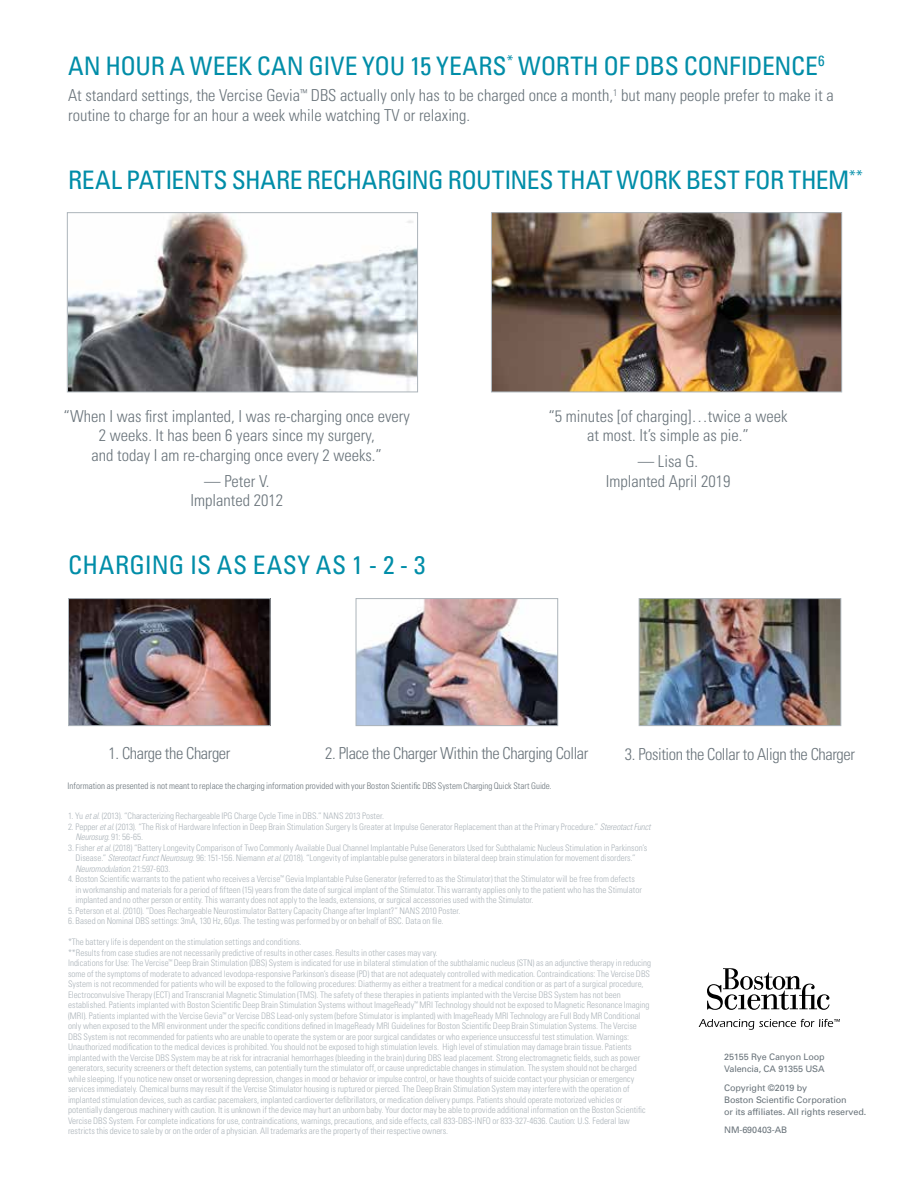
<style>
.page{position:relative;width:918px;height:1188px;background:#fff}
.page>*{position:absolute;margin:0;border:0;box-sizing:border-box;transform-origin:0 0}
.t1{font:condensed 25.5px "Univers";letter-spacing:-.01em;color:#008da8}
.t2{font:condensed 25.5px "Univers";letter-spacing:.015em;color:#008da8}
.t3{font:300 condensed 16.5px/19.5px "Univers";color:#6a747b;text-align:center}
.t4{font:300 condensed 16.5px "Univers";letter-spacing:-.025em;color:#6a747b}
.t5{font:300 condensed 9px/10.5px "Univers";color:#acb4ba}
.t6{font:300 condensed 9px "Univers";color:#6a747b}
.t7{font:9px/12px "Univers";letter-spacing:-.01em;color:#6a747b}
.s1{font-style:italic}
</style>
<div class="page">
<svg style="left:707px;top:968px;width:123px;height:42px"></svg>
<svg style="left:699px;top:1019px;width:141px;height:11px"></svg>
<img style="left:69px;top:214px;width:347px;height:176px">
<div style="left:67px;top:212px;width:351px;height:180px;border:1px solid #acb4ba"></div>
<img style="left:493px;top:214px;width:347px;height:176px">
<div style="left:491px;top:212px;width:351px;height:180px;border:1px solid #acb4ba"></div>
<img style="left:70px;top:600px;width:199px;height:124px">
<div style="left:68px;top:598px;width:203px;height:128px;border:1px solid #acb4ba"></div>
<img style="left:358px;top:600px;width:198px;height:124px">
<div style="left:356px;top:598px;width:202px;height:128px;border:1px solid #acb4ba"></div>
<img style="left:641px;top:600px;width:198px;height:124px">
<div style="left:639px;top:598px;width:202px;height:128px;border:1px solid #acb4ba"></div>
<h1 class="t1" style="left:68px;top:50px;width:758px">AN HOUR A WEEK CAN GIVE YOU 15 YEARS<sup>*</sup> WORTH OF DBS CONFIDENCE<sup>6</sup></h1>
<h2 class="t3" style="left:68px;top:85px;width:767px;text-align:left">At standard settings, the Vercise Gevia<sup>™</sup> DBS actually only has to be charged once a month,<sup>1</sup> but many people prefer to make it a routine to charge for an hour a week while watching TV or relaxing.</h2>
<h1 class="t1" style="left:68px;top:164px;width:796px">REAL PATIENTS SHARE RECHARGING ROUTINES THAT WORK BEST FOR THEM<sup>**</sup></h1>
<h2 class="t3" style="left:64px;top:406px;width:348px">“When I was first implanted, I was re-charging once every<br>2 weeks. It has been 6 years since my surgery,<br>and today I am re-charging once every 2 weeks.”</h2>
<h2 class="t3" style="left:191px;top:471px;width:94px">— Peter V.<br>Implanted 2012</h2>
<h1 class="t2" style="left:68px;top:549px;width:359px">CHARGING IS AS EASY AS 1 - 2 - 3</h1>
<h2 class="t3" style="left:548px;top:406px;width:241px">“5 minutes [of charging]…twice a week at most. It’s simple as pie.”</h2>
<h2 class="t3" style="left:606px;top:452px;width:126px">— Lisa G.<br>Implanted April 2019</h2>
<h2 class="t4" style="left:109px;top:743px;width:123px">1. Charge the Charger</h2>
<h2 class="t4" style="left:325px;top:743px;width:265px">2. Place the Charger Within the Charging Collar</h2>
<h2 class="t4" style="left:625px;top:744px;width:232px">3. Position the Collar to Align the Charger</h2>
<p class="t6" style="left:68px;top:780px;width:486px">Information as presented is not meant to replace the charging information provided with your Boston Scientific DBS System Charging Quick Start Guide.</p>
<p class="t5" style="left:68px;top:810px;width:318px">1. Yu <span class="s1">et al.</span> (2013). “Characterizing Rechargeable IPG Charge Cycle Time in DBS.” NANS 2013 Poster.</p>
<p class="t5" style="left:75px;top:821px;width:577px;text-indent:-7px">2. Pepper <span class="s1">et al</span>. (2013). “The Risk of Hardware Infection in Deep Brain Stimulation Surgery Is Greater at Impulse Generator Replacement than at the Primary Procedure.” <span class="s1">Stereotact Funct<br>Neurosurg.</span> 91: 56-65.</p>
<p class="t5" style="left:76px;top:842px;width:573px;text-indent:-8px">3. Fisher <span class="s1">et al.</span> (2018) “Battery Longevity Comparison of Two Commonly Available Dual Channel Implantable Pulse Generators Used for Subthalamic Nucleus Stimulation in Parkinson’s<br>Disease.” <span class="s1">Stereotact Funct Neurosurg.</span> 96: 151-156. Niemann <span class="s1">et al.</span> (2018). “Longevity of implantable pulse generators in bilateral deep brain stimulation for movement disorders.”<br><span class="s1">Neuromodulation</span>. 21:597-603.</p>
<p class="t5" style="left:76px;top:873px;width:568px;text-indent:-8px">4. Boston Scientific warrants to the patient who receives a Vercise<sup>™</sup> Gevia Implantable Pulse Generator (referred to as the Stimulator) that the Stimulator will be free from defects in workmanship and materials for a period of fifteen (15) years from the date of surgical implant of the Stimulator. This warranty applies only to the patient who has the Stimulator implanted and no other person or entity. This warranty does not apply to the leads, extensions, or surgical accessories used with the Stimulator.</p>
<p class="t5" style="left:68px;top:905px;width:394px">5. Peterson et al. (2010). “Does Rechargeable Neurostimulator Battery Capacity Change after Implant?” NANS 2010 Poster.</p>
<p class="t5" style="left:68px;top:915px;width:377px">6. Based on Nominal DBS settings: 3mA, 130 Hz, 60<span class="s1">µ</span>s. The testing was performed by or on behalf of BSC. Data on file.</p>
<p class="t5" style="left:68px;top:936px;width:585px">*The battery life is dependent on the stimulation settings and conditions.<br>**Results from case studies are not necessarily predictive of results in other cases. Results in other cases may vary.<br>Indications for Use: The Vercise<sup>™</sup> Deep Brain Stimulation (DBS) System is indicated for use in bilateral stimulation of the subthalamic nucleus (STN) as an adjunctive therapy in reducing some of the symptoms of moderate to advanced levodopa-responsive Parkinson’s disease (PD) that are not adequately controlled with medication. Contraindications: The Vercise DBS System is not recommended for patients who will be exposed to the following procedures: Diathermy as either a treatment for a medical condition or as part of a surgical procedure, Electroconvulsive Therapy (ECT) and Transcranial Magnetic Stimulation (TMS). The safety of these therapies in patients implanted with the Vercise DBS System has not been established. Patients implanted with Boston Scientific Deep Brain Stimulation Systems without ImageReady<sup>™</sup> MRI Technology should not be exposed to Magnetic Resonance Imaging (MRI). Patients implanted with the Vercise Gevia<sup>™</sup> or Vercise DBS Lead-only system (before Stimulator is implanted) with ImageReady MRI Technology are Full Body MR Conditional only when exposed to the MRI environment under the specific conditions defined in ImageReady MRI Guidelines for Boston Scientific Deep Brain Stimulation Systems. The Vercise DBS System is not recommended for patients who are unable to operate the system or are poor surgical candidates or who experience unsuccessful test stimulation. Warnings:<br>Unauthorized modification to the medical devices is prohibited. You should not be exposed to high stimulation levels. High level of stimulation may damage brain tissue. Patients implanted with the Vercise DBS System may be at risk for intracranial hemorrhages (bleeding in the brain) during DBS lead placement. Strong electromagnetic fields, such as power generators, security screeners or theft detection systems, can potentially turn the stimulator off, or cause unpredictable changes in stimulation. The system should not be charged while sleeping. If you notice new onset or worsening depression, changes in mood or behavior or impulse control, or have thoughts of suicide contact your physician or emergency services immediately. Chemical burns may result if the Vercise Stimulator housing is ruptured or pierced. The Deep Brain Stimulation System may interfere with the operation of implanted stimulation devices, such as cardiac pacemakers, implanted cardioverter defibrillators, or medication delivery pumps. Patients should operate motorized vehicles or potentially dangerous machinery with caution. It is unknown if the device may hurt an unborn baby. Your doctor may be able to provide additional information on the Boston Scientific Vercise DBS System. For complete indications for use, contraindications, warnings, precautions, and side effects, call 833-DBS-INFO or 833-327-4636. Caution: U.S. Federal law restricts this device to sale by or on the order of a physician. All trademarks are the property of their respective owners.</p>
<p class="t7" style="left:724px;top:1050px;width:102px">25155 Rye Canyon Loop<br>Valencia, CA 91355 USA</p>
<p class="t7" style="left:724px;top:1081px;width:144px">Copyright ©2019 by<br>Boston Scientific Corporation<br>or its affiliates. All rights reserved.</p>
<p class="t7" style="left:724px;top:1124px;width:65px">NM-690403-AB</p>
</div>
